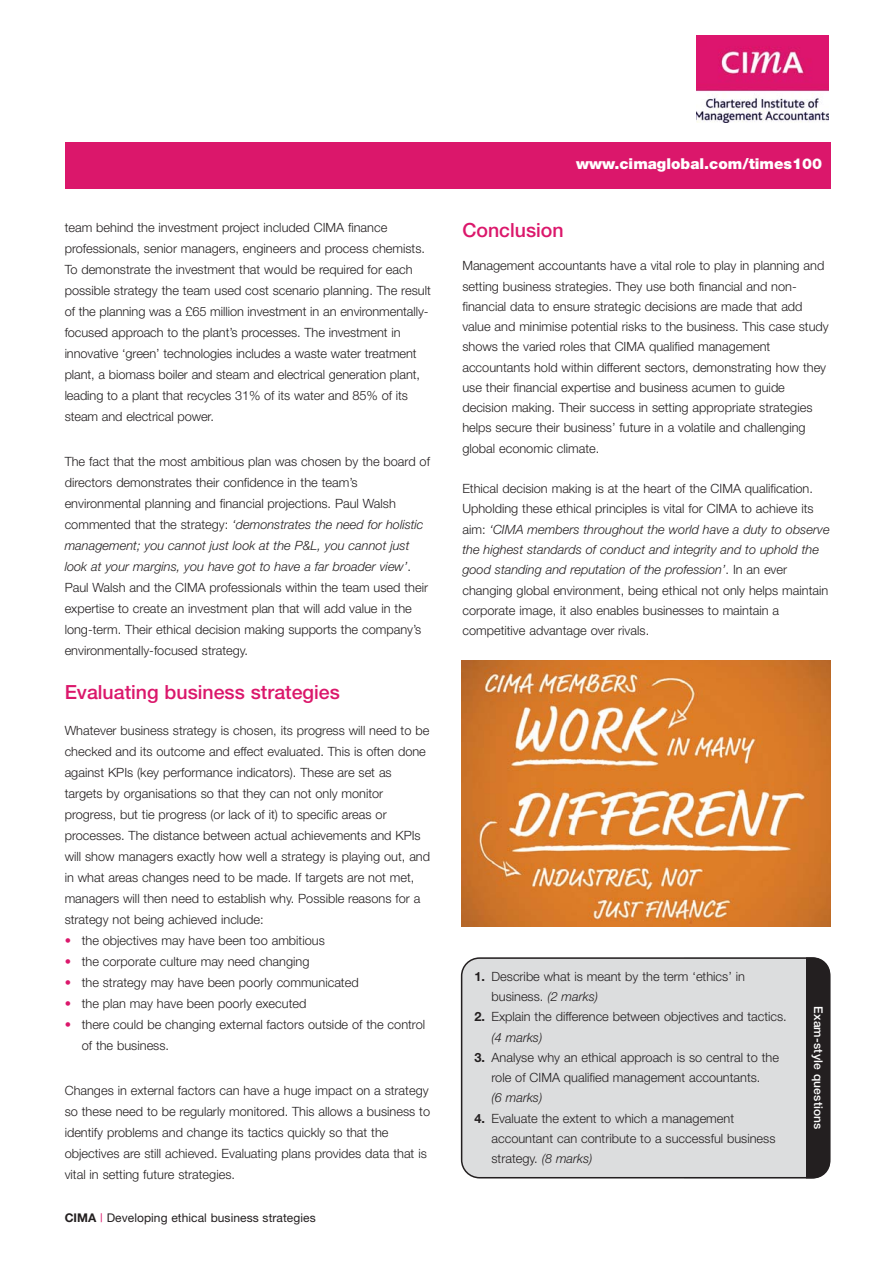
<style>
.page{position:relative;width:894px;height:1263px;background:#fff}
.page>*{position:absolute;margin:0;border:0;box-sizing:border-box;transform-origin:0 0}
.t1{font:500 19.5px "Helvetica Neue";color:#db176b}
.t2{font:900 15px "Helvetica Neue";color:#fff}
.t3{font:300 12.75px/21px "Helvetica Neue";color:#231f20}
.t4{font:italic 300 12.75px "Helvetica Neue";color:#231f20}
.t5{font:12px "Helvetica Neue";letter-spacing:.005em;color:#231f20}
.t6{font:500 12px "Helvetica Neue";letter-spacing:.015em;color:#fff}
.s1{font-style:italic}
.s2{color:#db176b}
.s3{font-weight:700}
</style>
<div class="page">
<img style="left:696px;top:35px;width:132px;height:87px">
<div style="left:65px;top:142px;width:765px;height:47px;background:#db176b"></div>
<svg style="left:461px;top:957px;width:369px;height:221px;background:#cdcecf"></svg>
<img style="left:462px;top:661px;width:368px;height:265px">
<p class="t3" style="left:65px;top:218px;width:367px">team behind the investment project included CIMA finance professionals, senior managers, engineers and process chemists.<br>To demonstrate the investment that would be required for each possible strategy the team used cost scenario planning. The result of the planning was a £65 million investment in an environmentally&shy;focused approach to the plant’s processes. The investment in innovative ‘green’ technologies includes a waste water treatment plant, a biomass boiler and steam and electrical generation plant, leading to a plant that recycles 31% of its water and 85% of its steam and electrical power.</p>
<p class="t3" style="left:65px;top:452px;width:367px">The fact that the most ambitious plan was chosen by the board of directors demonstrates their confidence in the team’s environmental planning and financial projections. Paul Walsh commented that the strategy: <span class="s1">‘demonstrates the need for holistic management; you cannot just look at the P&amp;L, you cannot just look at your margins, you have got to have a far broader view’</span>.<br>Paul Walsh and the CIMA professionals within the team used their expertise to create an investment plan that will add value in the long-term. Their ethical decision making supports the company’s environmentally-focused strategy.</p>
<h1 class="t1" style="left:65px;top:684px;width:276px">Evaluating business strategies</h1>
<p class="t3" style="left:65px;top:720px;width:367px">Whatever business strategy is chosen, its progress will need to be checked and its outcome and effect evaluated. This is often done against KPIs (key performance indicators). These are set as targets by organisations so that they can not only monitor progress, but tie progress (or lack of it) to specific areas or processes. The distance between actual achievements and KPIs will show managers exactly how well a strategy is playing out, and in what areas changes need to be made. If targets are not met, managers will then need to establish why. Possible reasons for a strategy not being achieved include:</p>
<p class="t3" style="left:65px;top:930px;width:261px"><span class="s2">•</span> the objectives may have been too ambitious</p>
<p class="t3" style="left:65px;top:951px;width:246px"><span class="s2">•</span> the corporate culture may need changing</p>
<p class="t3" style="left:65px;top:972px;width:295px"><span class="s2">•</span> the strategy may have been poorly communicated</p>
<p class="t3" style="left:65px;top:993px;width:243px"><span class="s2">•</span> the plan may have been poorly executed</p>
<p class="t3" style="left:82px;top:1014px;width:345px;text-indent:-17px"><span class="s2">•</span> there could be changing external factors outside of the control of the business.</p>
<p class="t3" style="left:65px;top:1080px;width:367px">Changes in external factors can have a huge impact on a strategy so these need to be regularly monitored. This allows a business to identify problems and change its tactics quickly so that the objectives are still achieved. Evaluating plans provides data that is vital in setting future strategies.</p>
<p class="t5" style="left:65px;top:1213px;width:252px"><span class="s3">CIMA</span> <span class="s2">|</span> Developing ethical business strategies</p>
<p class="t2" style="left:576px;top:159px;width:247px">www.cimaglobal.com/times100</p>
<h1 class="t1" style="left:462px;top:223px;width:103px">Conclusion</h1>
<p class="t3" style="left:462px;top:257px;width:368px;line-height:20.2px">Management accountants have a vital role to play in planning and setting business strategies. They use both financial and non&shy;financial data to ensure strategic decisions are made that add value and minimise potential risks to the business. This case study shows the varied roles that CIMA qualified management accountants hold within different sectors, demonstrating how they use their financial expertise and business acumen to guide decision making. Their success in setting appropriate strategies helps secure their business’ future in a volatile and challenging global economic climate.</p>
<p class="t3" style="left:462px;top:480px;width:369px;line-height:20.2px">Ethical decision making is at the heart of the CIMA qualification.<br>Upholding these ethical principles is vital for CIMA to achieve its aim: <span class="s1">‘CIMA members throughout the world have a duty to observe the highest standards of conduct and integrity and to uphold the good standing and reputation of the profession’</span>. In an ever changing global environment, being ethical not only helps maintain corporate image, it also enables businesses to maintain a competitive advantage over rivals.</p>
<p class="t3" style="left:491px;top:967px;width:255px;line-height:20.2px;text-indent:-17px"><span class="s3">1.</span> Describe what is meant by the term ‘ethics’ in business. <span class="s1">(2 marks)</span></p>
<p class="t3" style="left:491px;top:1007px;width:297px;line-height:20.2px;text-indent:-17px"><span class="s3">2.</span> Explain the difference between objectives and tactics. <span class="s1">(4 marks)</span></p>
<p class="t3" style="left:474px;top:1048px;width:306px;line-height:20.2px;text-align:center"><span class="s3">3.</span> Analyse why an ethical approach is so central to the role of CIMA qualified management accountants.</p>
<p class="t4" style="left:491px;top:1093px;width:52px">(6 marks)</p>
<p class="t3" style="left:491px;top:1109px;width:285px;line-height:20.2px;text-indent:-17px"><span class="s3">4.</span> Evaluate the extent to which a management accountant can contribute to a successful business strategy. <span class="s1">(8 marks)</span></p>
<p class="t6" style="left:822px;top:1006px;width:125px;rotate:90deg">Exam-style questions</p>
</div>
